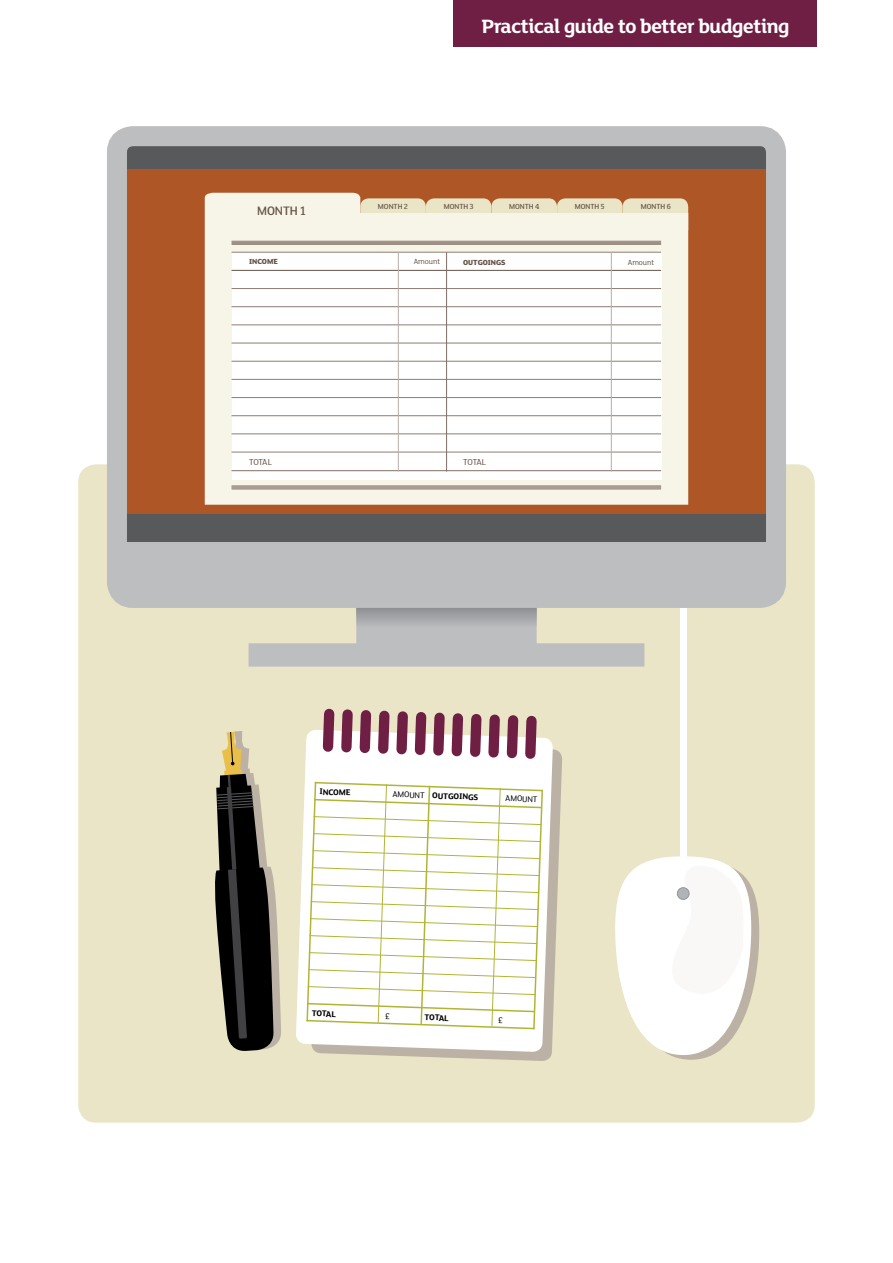
<style>
.page{position:relative;width:893px;height:1263px;background:#fff}
.page>*{position:absolute;margin:0;border:0;box-sizing:border-box;transform-origin:0 0}
.t1{font:700 21px "Mary Ann BETA";letter-spacing:-.015em;color:#fff}
.t2{font:500 13.35px "Mary Ann BETA";color:#665348}
.t3{font:9.3px "Mary Ann BETA";letter-spacing:-.025em;color:#665348}
.t4{font:700 9px "Mary Ann BETA";color:#000}
.t5{font:9px "Mary Ann BETA";color:#000}
.t6{font:500 7.95px "Mary Ann BETA";color:#665348}
.t7{font:800 7.95px "Mary Ann BETA";color:#665348}
.t8{font:7.95px "Mary Ann BETA";color:#665348}
.s1{font-weight:400}
</style>
<div class="page">
<div style="left:78px;top:464px;width:737px;height:659px;background:#e9e5c6;border-radius:18px"></div>
<div style="left:453px;top:0;width:363px;height:47px;background:#6f1f44"></div>
<svg style="left:249px;top:632px;width:395px;height:35px"></svg>
<svg style="left:356px;top:608px;width:181px;height:24px;background:#a8aaad"></svg>
<div style="left:121px;top:162px;width:651px;height:358px;background:#ae5625"></div>
<svg style="left:205px;top:193px;width:483px;height:312px;background:#f1ecdc"></svg>
<div style="left:232px;top:252px;width:429px;height:227px;background:#fff"></div>
<hr style="left:232px;top:241px;width:429px;height:1px;background:#8e7d74">
<hr style="left:232px;top:242px;width:429px;height:1px;background:#8e7d74">
<hr style="left:232px;top:243px;width:429px;height:1px;background:#8e7d74">
<hr style="left:232px;top:244px;width:429px;height:1px;background:#8e7d74">
<hr style="left:232px;top:486px;width:429px;height:1px;background:#8e7d74">
<hr style="left:232px;top:487px;width:429px;height:1px;background:#8e7d74">
<hr style="left:232px;top:488px;width:429px;height:1px;background:#8e7d74">
<hr style="left:232px;top:489px;width:429px;height:1px;background:#8e7d74">
<hr style="left:232px;top:252px;width:429px;height:1px;background:#8e7d74">
<hr style="left:232px;top:270px;width:429px;height:1px;background:#665348">
<hr style="left:232px;top:288px;width:429px;height:1px;background:#8e7d74">
<hr style="left:232px;top:306px;width:429px;height:1px;background:#8e7d74">
<hr style="left:232px;top:325px;width:429px;height:1px;background:#8e7d74">
<hr style="left:232px;top:343px;width:429px;height:1px;background:#8e7d74">
<hr style="left:232px;top:361px;width:429px;height:1px;background:#8e7d74">
<hr style="left:232px;top:379px;width:429px;height:1px;background:#8e7d74">
<hr style="left:232px;top:397px;width:429px;height:1px;background:#8e7d74">
<hr style="left:232px;top:415px;width:429px;height:1px;background:#8e7d74">
<hr style="left:232px;top:434px;width:429px;height:1px;background:#8e7d74">
<hr style="left:232px;top:452px;width:429px;height:1px;background:#8e7d74">
<hr style="left:232px;top:470px;width:429px;height:1px;background:#816e65">
<hr style="left:446px;top:252px;width:1px;height:220px;background:#816e65">
<hr style="left:398px;top:252px;width:1px;height:220px;background:#baaea7">
<hr style="left:611px;top:252px;width:1px;height:220px;background:#baaea7">
<div style="left:121px;top:140px;width:651px;height:29px;background:#58595b"></div>
<div style="left:121px;top:514px;width:651px;height:29px;background:#58595b"></div>
<div style="left:121px;top:542px;width:651px;height:54px;background:#bcbec0"></div>
<div style="left:107px;top:126px;width:679px;height:482px;border:20px solid #bcbec0;border-radius:16px"></div>
<svg style="left:316px;top:749px;width:246px;height:312px"></svg>
<svg style="left:296px;top:730px;width:257px;height:322px;background:#f0ede8"></svg>
<svg style="left:317px;top:708px;width:225px;height:56px"></svg>
<svg style="left:215px;top:731px;width:66px;height:320px"></svg>
<svg style="left:615px;top:856px;width:144px;height:204px"></svg>
<div style="left:677px;top:888px;width:12px;height:11px;background:#b1b4b6;border-radius:50%"></div>
<div style="left:677px;top:887px;width:12px;height:12px;border:1px solid #939598;border-radius:50%"></div>
<div style="left:680px;top:608px;width:6px;height:251px;background:#fff"></div>
<svg style="left:305px;top:780px;width:239px;height:251px;background:#f7f8ed"></svg>
<p class="t1" style="left:482px;top:11px;width:309px">Practical guide to better budgeting</p>
<p class="t2" style="left:257px;top:201px;width:50px">MONTH 1</p>
<p class="t6" style="left:378px;top:201px;width:31px">MONTH 2</p>
<p class="t6" style="left:444px;top:201px;width:31px">MONTH 3</p>
<p class="t6" style="left:509px;top:201px;width:32px">MONTH 4</p>
<p class="t6" style="left:575px;top:201px;width:31px">MONTH 5</p>
<p class="t6" style="left:641px;top:201px;width:32px">MONTH 6</p>
<p class="t7" style="left:249px;top:256px;width:30px">INCOME</p>
<p class="t8" style="left:414px;top:257px;width:28px">Amount</p>
<p class="t7" style="left:463px;top:257px;width:44px">OUTGOINGS</p>
<p class="t8" style="left:628px;top:257px;width:28px">Amount</p>
<p class="t3" style="left:249px;top:456px;width:24px">TOTAL</p>
<p class="t3" style="left:463px;top:456px;width:24px">TOTAL</p>
<p class="t4" style="left:320px;top:785px;width:32px;rotate:2deg">INCOME</p>
<p class="t4" style="left:393px;top:788px;width:87px;rotate:2deg"><span class="s1">AMOUNT</span> OUTGOINGS</p>
<p class="t5" style="left:506px;top:792px;width:34px;rotate:2deg">AMOUNT</p>
<p class="t4" style="left:312px;top:1007px;width:26px;rotate:2deg">TOTAL</p>
<p class="t4" style="left:425px;top:1011px;width:26px;rotate:2deg">TOTAL</p>
</div>
